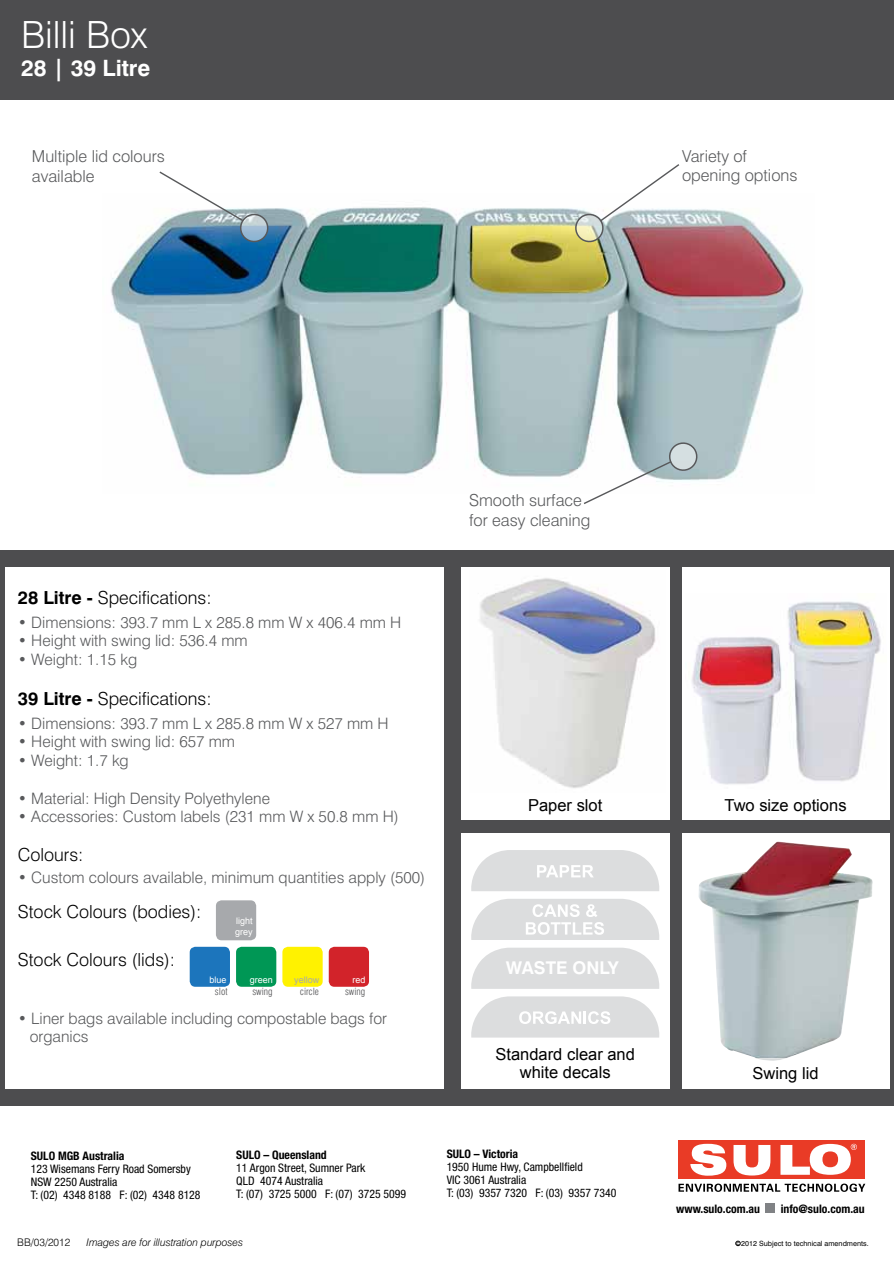
<style>
.page{position:relative;width:894px;height:1264px;background:#fff}
.page>*{position:absolute;margin:0;border:0;box-sizing:border-box;transform-origin:0 0}
.t1{font:300 37.5px "Swiss 721 BT";color:#fff}
.t2{font:700 22.5px "Swiss 721 BT";color:#fff}
.t3{font:300 18px "Swiss 721 BT";color:#000}
.t4{font:700 17.55px "Swiss 721 BT";color:#fff}
.t5{font:300 16.5px/19.8px "Swiss 721 BT";color:#58595b}
.t6{font:16.5px/18px "Arial";color:#000;text-align:center}
.t7{font:300 15.75px/18px "Swiss 721 BT";color:#58595b}
.t8{font:condensed 11.7px/13px "Helvetica Neue";color:#000}
.t9{font:700 condensed 11.7px "Helvetica Neue";color:#000}
.t10{font:italic 300 10.5px "Swiss 721 BT";color:#000}
.t11{font:300 10.5px "Swiss 721 BT";color:#000}
.t12{font:300 condensed 9.75px "Swiss 721 BT";color:#4d4d4f}
.t13{font:9px/10.8px "Arial";color:#fff}
.t14{font:9px "Arial";color:#a7a9ac}
.t15{font:7.2px "Swiss 721 BT";color:#000}
.s1{font-weight:700}
</style>
<div class="page">
<img style="left:111px;top:207px;width:693px;height:278px">
<div style="left:0;top:0;width:893px;height:100px;background:#4d4d4f"></div>
<div style="left:0;top:550px;width:893px;height:555px;background:#4d4d4f"></div>
<div style="left:5px;top:567px;width:438px;height:522px;background:#fff"></div>
<div style="left:461px;top:833px;width:208px;height:256px;background:#fff"></div>
<svg style="left:471px;top:899px;width:188px;height:41px"></svg>
<svg style="left:471px;top:850px;width:188px;height:41px;background:#e0e1e2"></svg>
<svg style="left:471px;top:947px;width:188px;height:42px;background:#dfe0e1"></svg>
<svg style="left:471px;top:996px;width:188px;height:41px"></svg>
<div style="left:681px;top:833px;width:207px;height:256px;background:#fff"></div>
<img style="left:698px;top:841px;width:175px;height:217px">
<svg style="left:158px;top:171px;width:113px;height:72px"></svg>
<svg style="left:574px;top:164px;width:106px;height:81px"></svg>
<div style="left:216px;top:900px;width:40px;height:40px;background:#a7a9ac;border-radius:6px"></div>
<div style="left:190px;top:947px;width:40px;height:39px;background:#1c75bc;border-radius:6px"></div>
<div style="left:236px;top:947px;width:40px;height:39px;background:#009755;border-radius:6px"></div>
<div style="left:282px;top:947px;width:40px;height:39px;background:#fff200;border-radius:6px"></div>
<div style="left:328px;top:947px;width:41px;height:39px;background:#d2232a;border-radius:6px"></div>
<div style="left:461px;top:567px;width:208px;height:253px;background:#fff"></div>
<div style="left:681px;top:567px;width:207px;height:253px;background:#fff"></div>
<img style="left:692px;top:601px;width:189px;height:184px">
<img style="left:480px;top:578px;width:176px;height:210px">
<svg style="left:582px;top:440px;width:116px;height:64px"></svg>
<svg style="left:735px;top:1241px;width:5px;height:4px"></svg>
<div style="left:678px;top:1140px;width:186px;height:39px;background:#e93b26"></div>
<svg style="left:690px;top:1143px;width:36px;height:32px"></svg>
<svg style="left:733px;top:1145px;width:37px;height:30px"></svg>
<svg style="left:780px;top:1143px;width:76px;height:31px"></svg>
<svg style="left:678px;top:1183px;width:187px;height:9px"></svg>
<div style="left:765px;top:1203px;width:9px;height:9px;background:#808285"></div>
<h1 class="t1" style="left:21px;top:11px;width:128px">Billi Box</h1>
<h2 class="t2" style="left:21px;top:54px;width:131px">28 | 39 Litre</h2>
<p class="t5" style="left:32px;top:146px;width:134px">Multiple lid colours available</p>
<p class="t5" style="left:681px;top:146px;width:117px">Variety of opening options</p>
<p class="t3" style="left:18px;top:587px;width:195px"><span class="s1">28 Litre -</span> Specifications:</p>
<p class="t7" style="left:18px;top:613px;width:385px">• Dimensions: 393.7 mm L x 285.8 mm W x 406.4 mm H</p>
<p class="t7" style="left:18px;top:631px;width:231px">• Height with swing lid: 536.4 mm</p>
<p class="t7" style="left:18px;top:650px;width:121px">• Weight: 1.15 kg</p>
<p class="t3" style="left:18px;top:688px;width:195px"><span class="s1">39 Litre -</span> Specifications:</p>
<p class="t7" style="left:18px;top:714px;width:372px">• Dimensions: 393.7 mm L x 285.8 mm W x 527 mm H</p>
<p class="t7" style="left:18px;top:733px;width:219px">• Height with swing lid: 657 mm</p>
<p class="t7" style="left:18px;top:751px;width:112px">• Weight: 1.7 kg</p>
<p class="t7" style="left:18px;top:789px;width:253px">• Material: High Density Polyethylene</p>
<p class="t7" style="left:18px;top:807px;width:382px">• Accessories: Custom labels (231 mm W x 50.8 mm H)</p>
<p class="t3" style="left:18px;top:843px;width:67px">Colours:</p>
<p class="t7" style="left:18px;top:868px;width:409px">• Custom colours available, minimum quantities apply (500)</p>
<p class="t3" style="left:18px;top:900px;width:185px">Stock Colours (bodies):</p>
<p class="t3" style="left:18px;top:948px;width:159px">Stock Colours (lids):</p>
<p class="t13" style="left:235px;top:915px;width:19px">light grey</p>
<p class="t13" style="left:209px;top:974px;width:19px">blue</p>
<p class="t13" style="left:250px;top:974px;width:25px">green</p>
<p class="t14" style="left:294px;top:974px;width:27px">yellow</p>
<p class="t13" style="left:352px;top:974px;width:15px">red</p>
<p class="t12" style="left:215px;top:985px;width:14px">slot</p>
<p class="t12" style="left:252px;top:985px;width:22px">swing</p>
<p class="t12" style="left:300px;top:985px;width:21px">circle</p>
<p class="t12" style="left:345px;top:985px;width:22px">swing</p>
<p class="t7" style="left:30px;top:1009px;width:358px;text-indent:-12px">• Liner bags available including compostable bags for organics</p>
<p class="t5" style="left:469px;top:490px;width:123px">Smooth surface for easy cleaning</p>
<p class="t6" style="left:528px;top:796px;width:76px">Paper slot</p>
<p class="t6" style="left:724px;top:796px;width:123px">Two size options</p>
<p class="t4" style="left:505px;top:957px;width:114px">WASTE ONLY</p>
<p class="t6" style="left:495px;top:1046px;width:141px">Standard clear and white decals</p>
<p class="t6" style="left:752px;top:1064px;width:68px">Swing lid</p>
<p class="t9" style="left:31px;top:1148px;width:95px">SULO MGB Australia</p>
<p class="t8" style="left:31px;top:1162px;width:171px">123 Wisemans Ferry Road Somersby<br>NSW 2250 Australia<br>T: (02) 4348 8188 F: (02) 4348 8128</p>
<p class="t9" style="left:236px;top:1148px;width:92px">SULO – Queensland</p>
<p class="t8" style="left:236px;top:1161px;width:171px">11 Argon Street, Sumner Park<br>QLD 4074 Australia<br>T: (07) 3725 5000 F: (07) 3725 5099</p>
<p class="t9" style="left:446px;top:1146px;width:73px">SULO – Victoria</p>
<p class="t8" style="left:446px;top:1160px;width:171px">1950 Hume Hwy, Campbellfield<br>VIC 3061 Australia<br>T: (03) 9357 7320 F: (03) 9357 7340</p>
<p class="t9" style="left:676px;top:1201px;width:85px">www.sulo.com.au</p>
<p class="t9" style="left:780px;top:1201px;width:85px">info@sulo.com.au</p>
<p class="t10" style="left:86px;top:1235px;width:158px">Images are for illustration purposes</p>
<p class="t11" style="left:17px;top:1235px;width:55px">BB/03/2012</p>
<p class="t15" style="left:736px;top:1239px;width:134px"><sup>c</sup> 2012 Subject to technical amendments.</p>
</div>
